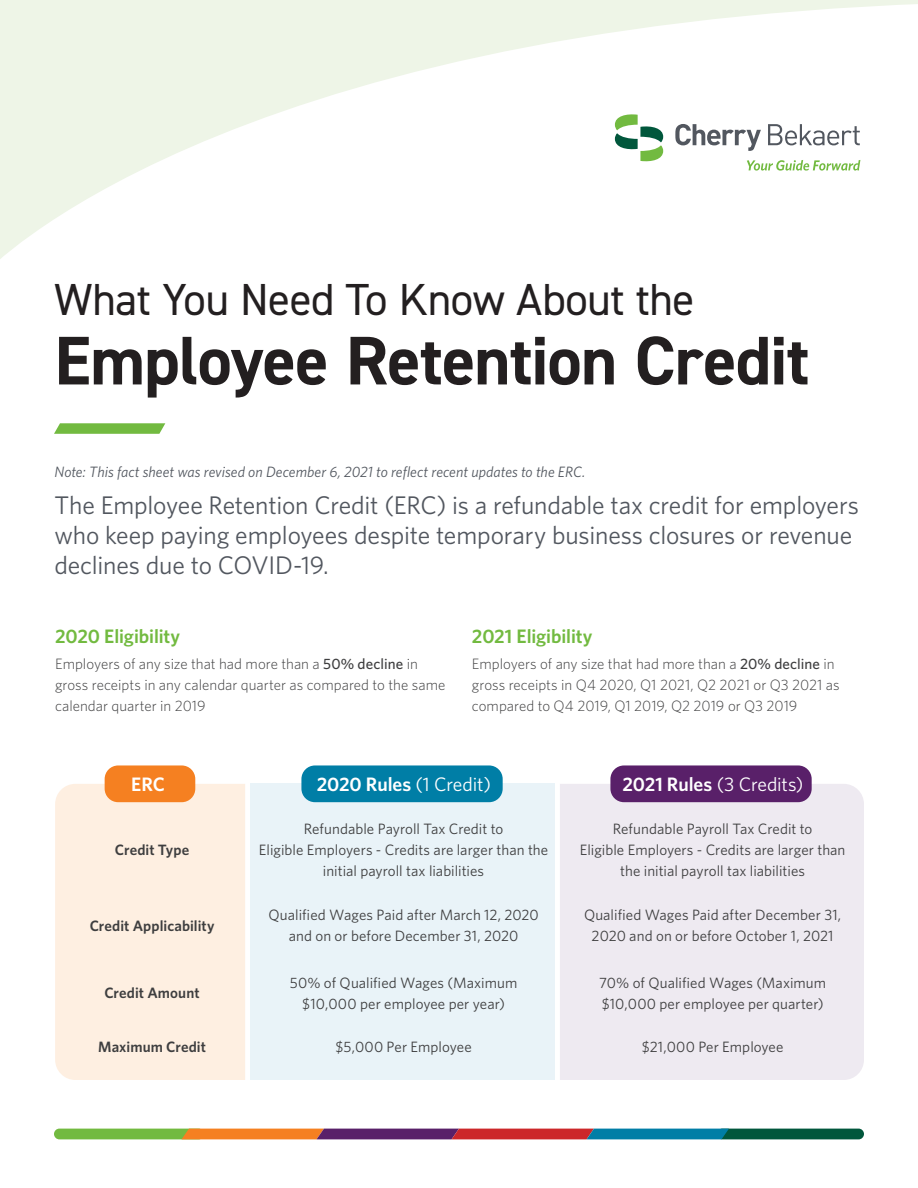
<style>
.page{position:relative;width:918px;height:1188px;background:#fff}
.page>*{position:absolute;margin:0;border:0;box-sizing:border-box;transform-origin:0 0}
.t1{font:700 69px "DIN2014";letter-spacing:-.015em;color:#231f20}
.t2{font:45px "DIN2014";letter-spacing:-.01em;color:#231f20}
.t3{font:25.5px/30px "Whitney";letter-spacing:-.005em;color:#52575f}
.t4{font:600 19.5px "Whitney";letter-spacing:-.005em;color:#72ba40}
.t5{font:600 19.5px "Whitney";letter-spacing:-.005em;color:#fff}
.t6{font:19.5px "Whitney";letter-spacing:-.01em;color:#fff}
.t7{font:15px/21px "Whitney";letter-spacing:.005em;color:#3e3e3f;text-align:center}
.t8{font:300 15px/21px "Whitney";color:#3e3e3f}
.t9{font:italic 15px "Whitney";color:#52575f}
.t10{font:600 15px "Whitney";letter-spacing:.005em;color:#3e3e3f}
.s1{font-weight:500}
.s2{font-weight:400}
.s3{font-weight:600}
</style>
<div class="page">
<svg style="left:0;top:0;width:918px;height:259px"></svg>
<svg style="left:54px;top:423px;width:111px;height:11px"></svg>
<div style="left:717px;top:1129px;width:147px;height:10px;background:#01573c;border-radius:5px"></div>
<div style="left:54px;top:1129px;width:150px;height:10px;background:#72ba40;border-radius:5px"></div>
<svg style="left:182px;top:1129px;width:547px;height:10px;background:#855256"></svg>
<div style="left:55px;top:784px;width:190px;height:296px;background:#feefe1"></div>
<div style="left:250px;top:784px;width:304px;height:296px;background:#e9f3f8"></div>
<div style="left:560px;top:784px;width:304px;height:296px;background:#eeeaf1"></div>
<div style="left:105px;top:765px;width:90px;height:37px;background:#f58021;border-radius:14px"></div>
<div style="left:301px;top:765px;width:202px;height:37px;background:#007ea6;border-radius:14px"></div>
<div style="left:610px;top:765px;width:202px;height:37px;background:#592069;border-radius:14px"></div>
<svg style="left:675px;top:124px;width:86px;height:27px"></svg>
<svg style="left:768px;top:124px;width:92px;height:21px"></svg>
<svg style="left:615px;top:113px;width:48px;height:49px"></svg>
<svg style="left:747px;top:160px;width:113px;height:11px"></svg>
<h2 class="t2" style="left:54px;top:272px;width:642px">What You Need To Know About the</h2>
<h1 class="t1" style="left:54px;top:315px;width:757px">Employee Retention Credit</h1>
<p class="t9" style="left:54px;top:462px;width:533px">Note: This fact sheet was revised on December 6, 2021 to reflect recent updates to the ERC.</p>
<h3 class="t3" style="left:54px;top:490px;width:806px">The Employee Retention Credit (ERC) is a refundable tax credit for employers who keep paying employees despite temporary business closures or revenue declines due to COVID-19.</h3>
<h3 class="t4" style="left:55px;top:623px;width:127px">2020 Eligibility</h3>
<p class="t8" style="left:55px;top:653px;width:392px">Employers of any size that had more than a <span class="s1">50% decline</span> in gross receipts in any calendar quarter as compared to the same calendar quarter in 2019</p>
<h3 class="t4" style="left:472px;top:623px;width:122px">2021 Eligibility</h3>
<p class="t8" style="left:472px;top:653px;width:369px">Employers of any size that had more than a <span class="s1">20% decline</span> in gross receipts in Q4 2020, Q1 2021, Q2 2021 or Q3 2021 as compared to Q4 2019, Q1 2019, Q2 2019 or Q3 2019</p>
<h3 class="t5" style="left:131px;top:771px;width:35px">ERC</h3>
<h3 class="t5" style="left:317px;top:771px;width:176px">2020 Rules <span class="s2">(1 Credit)</span></h3>
<h3 class="t6" style="left:622px;top:771px;width:183px"><span class="s3">2021 Rules</span> (3 Credits)</h3>
<p class="t10" style="left:115px;top:840px;width:76px">Credit Type</p>
<p class="t7" style="left:259px;top:818px;width:291px">Refundable Payroll Tax Credit to<br>Eligible Employers - Credits are larger than the initial payroll tax liabilities</p>
<p class="t7" style="left:580px;top:818px;width:267px">Refundable Payroll Tax Credit to<br>Eligible Employers - Credits are larger than the initial payroll tax liabilities</p>
<p class="t10" style="left:90px;top:916px;width:126px">Credit Applicability</p>
<p class="t7" style="left:269px;top:904px;width:272px">Qualified Wages Paid after March 12, 2020 and on or before December 31, 2020</p>
<p class="t7" style="left:584px;top:904px;width:259px">Qualified Wages Paid after December 31,<br>2020 and on or before October 1, 2021</p>
<p class="t10" style="left:104px;top:983px;width:97px">Credit Amount</p>
<p class="t7" style="left:290px;top:972px;width:229px">50% of Qualified Wages (Maximum $10,000 per employee per year)</p>
<p class="t7" style="left:599px;top:972px;width:228px;text-align:left">70% of Qualified Wages (Maximum $10,000 per employee per quarter)</p>
<p class="t10" style="left:98px;top:1037px;width:109px">Maximum Credit</p>
<p class="t7" style="left:335px;top:1036px;width:138px">$5,000 Per Employee</p>
<p class="t7" style="left:642px;top:1036px;width:143px">$21,000 Per Employee</p>
</div>
